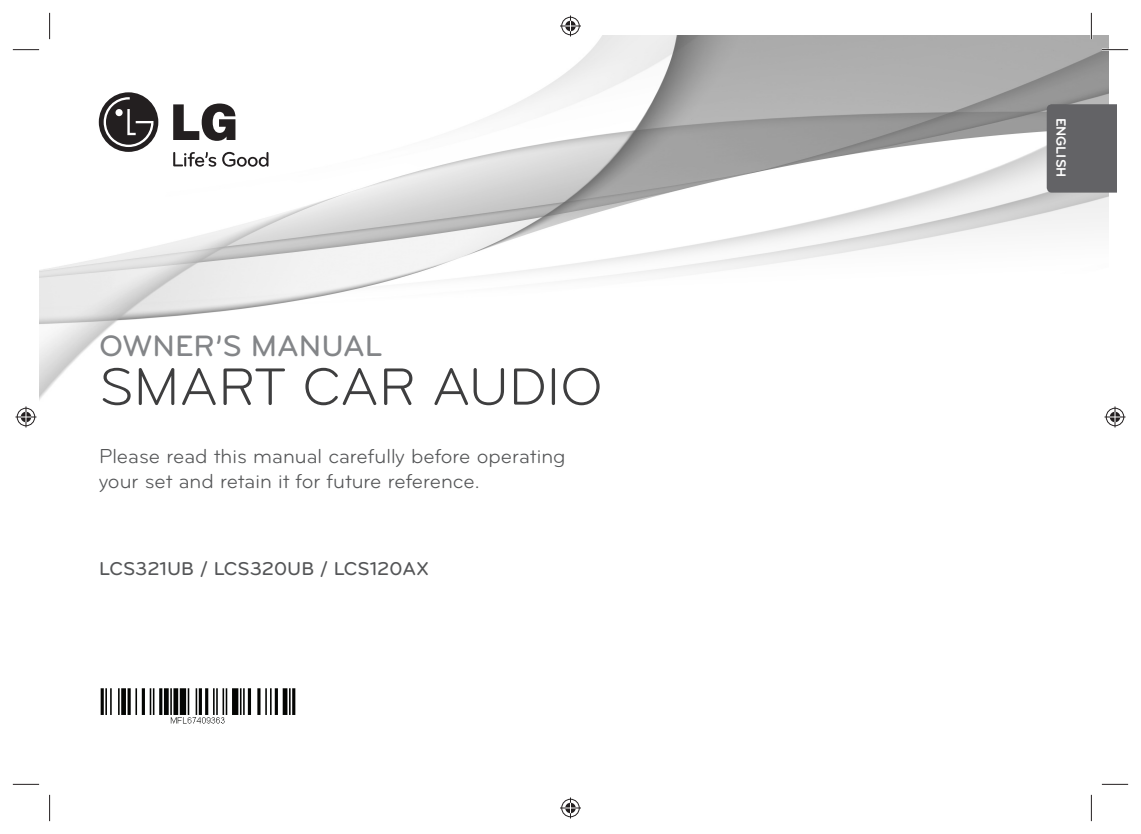
<style>
.page{position:relative;width:1141px;height:834px;background:#fff}
.page>*{position:absolute;margin:0;border:0;box-sizing:border-box;transform-origin:0 0}
.t1{font:54.25px "Bryant LG";color:#3e3e3f}
.t2{font:500 30.62px "Bryant LG";color:#838588}
.t3{font:21px/25.2px "Bryant LG";color:#545557}
.t4{font:500 19.25px "Bryant LG";color:#545557}
.t5{font:700 14px "Bryant LG";color:#fff}
</style>
<div class="page">
<img style="left:40px;top:36px;width:1069px;height:363px">
<svg style="left:173px;top:152px;width:43px;height:15px"></svg>
<svg style="left:222px;top:152px;width:46px;height:15px"></svg>
<svg style="left:173px;top:103px;width:62px;height:38px"></svg>
<div style="left:99px;top:92px;width:59px;height:60px;background:#231f20;border-radius:50%"></div>
<svg style="left:104px;top:97px;width:49px;height:50px"></svg>
<div style="left:1047px;top:104px;width:69px;height:88px;background:#636366"></div>
<img style="left:100px;top:688px;width:196px;height:36px">
<hr style="left:1102px;top:49px;width:26px;height:2px;background:#fff">
<hr style="left:49px;top:13px;width:2px;height:26px;background:#fff">
<hr style="left:1090px;top:13px;width:2px;height:26px;background:#fff">
<svg style="left:13px;top:49px;width:26px;height:1px"></svg>
<svg style="left:1102px;top:49px;width:26px;height:1px"></svg>
<svg style="left:13px;top:783px;width:26px;height:1px"></svg>
<svg style="left:1102px;top:783px;width:26px;height:1px"></svg>
<svg style="left:49px;top:13px;width:1px;height:26px"></svg>
<svg style="left:49px;top:794px;width:1px;height:27px"></svg>
<svg style="left:1091px;top:13px;width:1px;height:26px"></svg>
<svg style="left:1091px;top:794px;width:1px;height:27px"></svg>
<svg style="left:560px;top:15px;width:21px;height:21px"></svg>
<svg style="left:560px;top:797px;width:21px;height:21px"></svg>
<svg style="left:15px;top:406px;width:21px;height:21px"></svg>
<svg style="left:1104px;top:406px;width:21px;height:21px"></svg>
<h2 class="t2" style="left:99px;top:334px;width:285px">OWNER’S MANUAL</h2>
<h1 class="t1" style="left:99px;top:367px;width:505px">SMART CAR AUDIO</h1>
<p class="t3" style="left:99px;top:445px;width:468px">Please read this manual carefully before operating your set and retain it for future reference.</p>
<p class="t4" style="left:99px;top:562px;width:332px">LCS321UB / LCS320UB / LCS120AX</p>
<p class="t5" style="left:1066px;top:118px;width:61px;rotate:90deg">ENGLISH</p>
</div>
